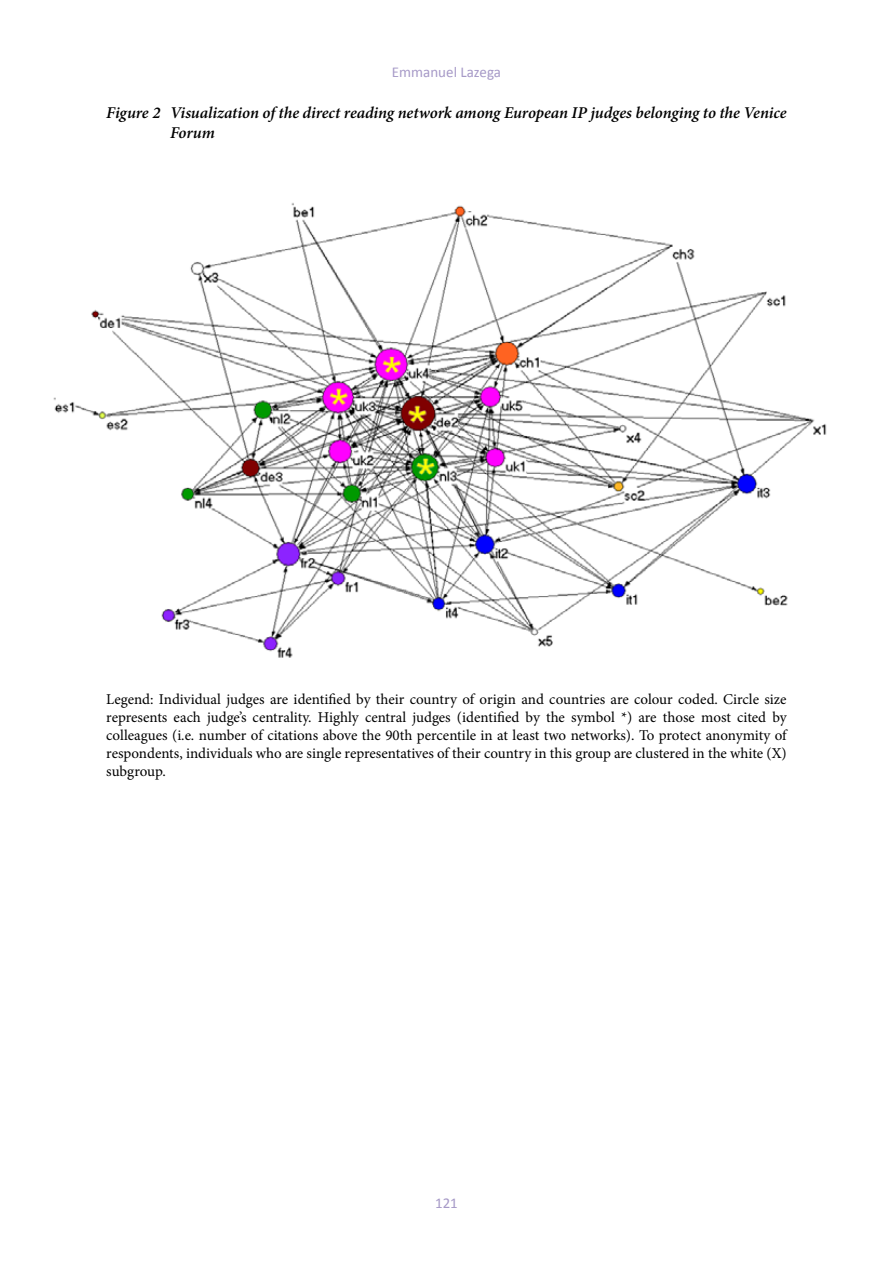
<style>
.page{position:relative;width:893px;height:1263px;background:#fff}
.page>*{position:absolute;margin:0;border:0;box-sizing:border-box;transform-origin:0 0}
.Tabel_kop{font:italic 600 16.5px/19.8px "Minion Pro";letter-spacing:-.005em;color:#000}
.Tabel_source{font:15px/18px "Minion Pro";letter-spacing:-.005em;color:#000;text-align:justify}
.t1{font:15px "Calibri";color:#a699c7}
</style>
<div class="page">
<img style="left:53px;top:203px;width:774px;height:455px">
<p class="t1" style="left:392px;top:62px;width:111px">Emmanuel Lazega</p>
<p class="Tabel_kop" style="left:170px;top:103px;width:618px;text-indent:-64px">Figure 2 Visualization of the direct reading network among European IP judges belonging to the Venice<br>Forum</p>
<p class="Tabel_source" style="left:106px;top:690px;width:682px">Legend: Individual judges are identified by their country of origin and countries are colour coded. Circle size represents each judge’s centrality. Highly central judges (identified by the symbol *) are those most cited by colleagues (i.e. number of citations above the 90th percentile in at least two networks). To protect anonymity of respondents, individuals who are single representatives of their country in this group are clustered in the white (X) subgroup.</p>
<p class="t1" style="left:435px;top:1194px;width:24px">121</p>
</div>
